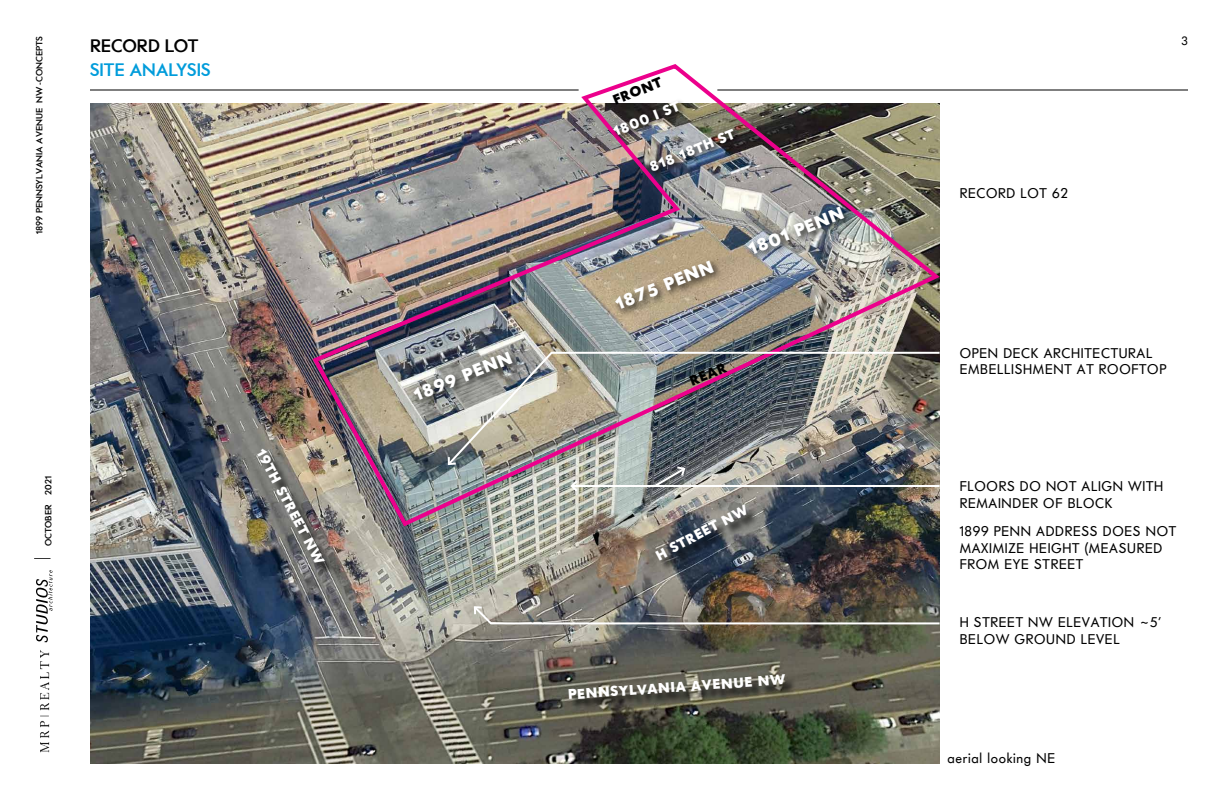
<style>
.page{position:relative;width:1224px;height:792px;background:#fff}
.page>*{position:absolute;margin:0;border:0;box-sizing:border-box;transform-origin:0 0}
.t1{font:600 18px "Studios Futura";letter-spacing:-.005em;color:#009cdb}
.t2{font:600 18px "Studios Futura";letter-spacing:-.005em;color:#000}
.t3{font:700 17.5px "Studios Futura";color:#fff}
.t4{font:14px/16.8px "Studios Futura";letter-spacing:.05em;color:#000}
.t5{font:700 14px "Studios Futura";color:#fff}
.t6{font:700 14px "Studios Futura";color:#000}
.t7{font:12px "Studios Futura";color:#000}
.t8{font:600 9px "Studios Futura";color:#000}
</style>
<div class="page">
<img style="left:90px;top:104px;width:850px;height:659px">
<img style="left:310px;top:64px;width:634px;height:465px">
<div style="left:411px;top:348px;width:111px;height:61px;background:#000;opacity:.75"></div>
<div style="left:612px;top:257px;width:111px;height:61px;background:#000;opacity:.75"></div>
<div style="left:745px;top:203px;width:109px;height:60px;background:#000;opacity:.75"></div>
<div style="left:648px;top:126px;width:93px;height:52px;background:#000;opacity:.75"></div>
<div style="left:611px;top:99px;width:75px;height:44px;background:#000;opacity:.75"></div>
<img style="left:40px;top:650px;width:10px;height:103px">
<svg style="left:36px;top:570px;width:16px;height:72px"></svg>
<hr style="left:90px;top:90px;width:489px;height:1px;background:#000">
<img style="left:446px;top:351px;width:496px;height:116px">
<svg style="left:447px;top:455px;width:11px;height:11px"></svg>
<hr style="left:572px;top:485px;width:368px;height:2px;background:#fff">
<svg style="left:569px;top:478px;width:11px;height:16px"></svg>
<svg style="left:652px;top:465px;width:35px;height:24px"></svg>
<img style="left:472px;top:604px;width:468px;height:21px">
<div style="left:570px;top:676px;width:227px;height:36px;background:#000;opacity:.75"></div>
<div style="left:657px;top:506px;width:101px;height:66px;background:#000;opacity:.75"></div>
<div style="left:260px;top:451px;width:77px;height:124px;background:#000;opacity:.75"></div>
<hr style="left:717px;top:90px;width:471px;height:1px;background:#000">
<p class="t8" style="left:34px;top:234px;width:200px;rotate:-90deg">1899 PENNSYLVANIA AVENUE NW -CONCEPTS</p>
<p class="t2" style="left:90px;top:35px;width:110px">RECORD LOT</p>
<p class="t1" style="left:90px;top:59px;width:122px">SITE ANALYSIS</p>
<p class="t8" style="left:43px;top:546px;width:72px;rotate:-90deg">OCTOBER 2021</p>
<p class="t5" style="left:268px;top:446px;width:130px;rotate:62deg">19TH STREET NW</p>
<p class="t3" style="left:410px;top:386px;width:106px;rotate:-22deg">1899 PENN</p>
<p class="t6" style="left:610px;top:93px;width:53px;rotate:-22deg">FRONT</p>
<p class="t5" style="left:611px;top:124px;width:72px;rotate:-22deg">1800 I ST</p>
<p class="t5" style="left:647px;top:159px;width:92px;rotate:-22deg">818 18TH ST</p>
<p class="t3" style="left:612px;top:294px;width:106px;rotate:-22deg">1875 PENN</p>
<p class="t3" style="left:745px;top:240px;width:103px;rotate:-22deg">1801 PENN</p>
<p class="t6" style="left:687px;top:373px;width:39px;rotate:-22deg">REAR</p>
<p class="t5" style="left:653px;top:549px;width:104px;rotate:-28deg">H STREET NW</p>
<p class="t5" style="left:567px;top:686px;width:219px;rotate:-4deg">PENNSYLVANIA AVENUE NW</p>
<p class="t4" style="left:960px;top:184px;width:110px">RECORD LOT 62</p>
<p class="t7" style="left:1182px;top:34px;width:8px">3</p>
<p class="t4" style="left:960px;top:344px;width:208px">OPEN DECK ARCHITECTURAL<br>EMBELLISHMENT AT ROOFTOP</p>
<p class="t4" style="left:960px;top:478px;width:205px">FLOORS DO NOT ALIGN WITH<br>REMAINDER OF BLOCK</p>
<p class="t4" style="left:960px;top:523px;width:218px">1899 PENN ADDRESS DOES NOT<br>MAXIMIZE HEIGHT (MEASURED<br>FROM EYE STREET</p>
<p class="t4" style="left:960px;top:614px;width:203px">H STREET NW ELEVATION ~5’<br>BELOW GROUND LEVEL</p>
<p class="t4" style="left:948px;top:750px;width:109px">aerial looking NE</p>
</div>
